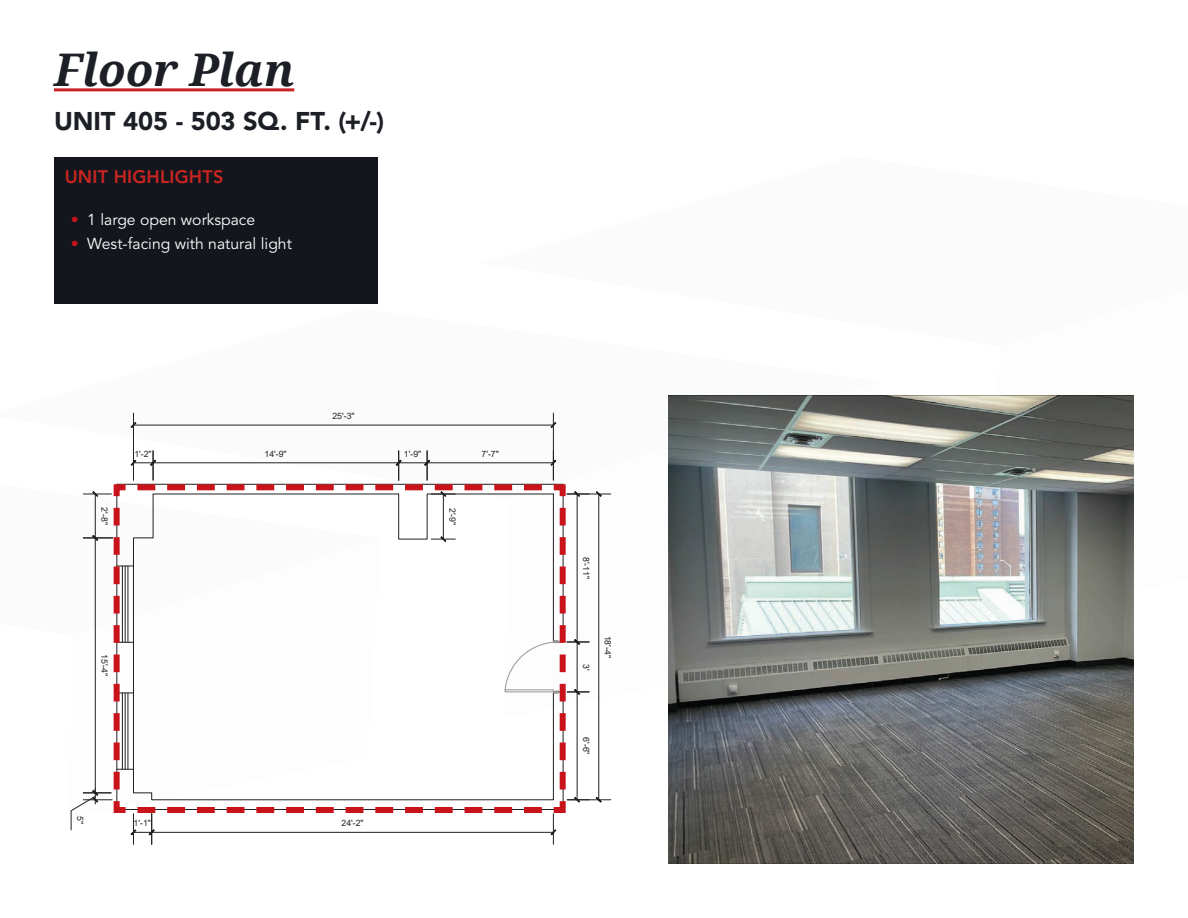
<style>
.page{position:relative;width:1188px;height:918px;background:#fff}
.page>*{position:absolute;margin:0;border:0;box-sizing:border-box;transform-origin:0 0}
.t1{font:italic 700 45px "Droid Serif";letter-spacing:-.01em;color:#1d1f26}
.t2{font:900 25.5px "Avenir LT Std";letter-spacing:-.005em;color:#1d1f26}
.t3{font:800 18px "Avenir LT Std";letter-spacing:.01em;color:#ca2521}
.t4{font:15.75px "Avenir LT Std";color:#fff}
.t5{font:8.7px "Arial";color:#231f20}
.s1{color:#c8131b}
</style>
<div class="page">
<hr style="left:54px;top:88px;width:240px;height:3px;background:#c82026">
<div style="left:54px;top:157px;width:324px;height:146px;background:#14161d"></div>
<hr style="left:133px;top:814px;width:1px;height:30px;background:#231f20">
<hr style="left:151px;top:814px;width:1px;height:30px;background:#231f20">
<hr style="left:553px;top:814px;width:1px;height:30px;background:#231f20">
<hr style="left:133px;top:413px;width:1px;height:67px;background:#231f20">
<hr style="left:553px;top:413px;width:1px;height:67px;background:#231f20">
<hr style="left:133px;top:425px;width:420px;height:1px;background:#231f20">
<svg style="left:130px;top:422px;width:7px;height:6px"></svg>
<svg style="left:550px;top:422px;width:6px;height:6px"></svg>
<hr style="left:567px;top:494px;width:44px;height:1px;background:#231f20">
<hr style="left:567px;top:799px;width:44px;height:1px;background:#231f20">
<hr style="left:598px;top:494px;width:1px;height:306px;background:#231f20">
<svg style="left:596px;top:491px;width:6px;height:6px"></svg>
<svg style="left:596px;top:797px;width:6px;height:6px"></svg>
<img style="left:669px;top:395px;width:465px;height:469px">
<svg style="left:70px;top:451px;width:519px;height:384px"></svg>
<svg style="left:111px;top:481px;width:458px;height:335px"></svg>
<h1 class="t1" style="left:54px;top:39px;width:242px">Floor Plan</h1>
<h2 class="t2" style="left:54px;top:106px;width:332px">UNIT 405 - 503 SQ. FT. (+/-)</h2>
<h3 class="t3" style="left:65px;top:166px;width:160px">UNIT HIGHLIGHTS</h3>
<h3 class="t4" style="left:71px;top:210px;width:186px"><span class="s1">•</span> 1 large open workspace</h3>
<h3 class="t4" style="left:71px;top:234px;width:223px"><span class="s1">•</span> West-facing with natural light</h3>
<p class="t5" style="left:332px;top:410px;width:24px">25'-3"</p>
<p class="t5" style="left:110px;top:507px;width:19px;rotate:90deg">2'-8"</p>
<p class="t5" style="left:134px;top:448px;width:19px">1'-2"</p>
<p class="t5" style="left:265px;top:448px;width:24px">14'-9"</p>
<p class="t5" style="left:404px;top:448px;width:19px">1'-9"</p>
<p class="t5" style="left:482px;top:448px;width:19px">7'-7"</p>
<p class="t5" style="left:459px;top:508px;width:19px;rotate:90deg">2'-9"</p>
<p class="t5" style="left:110px;top:654px;width:24px;rotate:90deg">15'-4"</p>
<p class="t5" style="left:86px;top:816px;width:9px;rotate:90deg">5"</p>
<p class="t5" style="left:134px;top:817px;width:19px">1'-1"</p>
<p class="t5" style="left:342px;top:817px;width:24px">24'-2"</p>
<p class="t5" style="left:592px;top:557px;width:24px;rotate:90deg">8'-11"</p>
<p class="t5" style="left:592px;top:664px;width:8px;rotate:90deg">3'</p>
<p class="t5" style="left:614px;top:636px;width:24px;rotate:90deg">18'-4"</p>
<p class="t5" style="left:592px;top:737px;width:19px;rotate:90deg">6'-6"</p>
</div>
